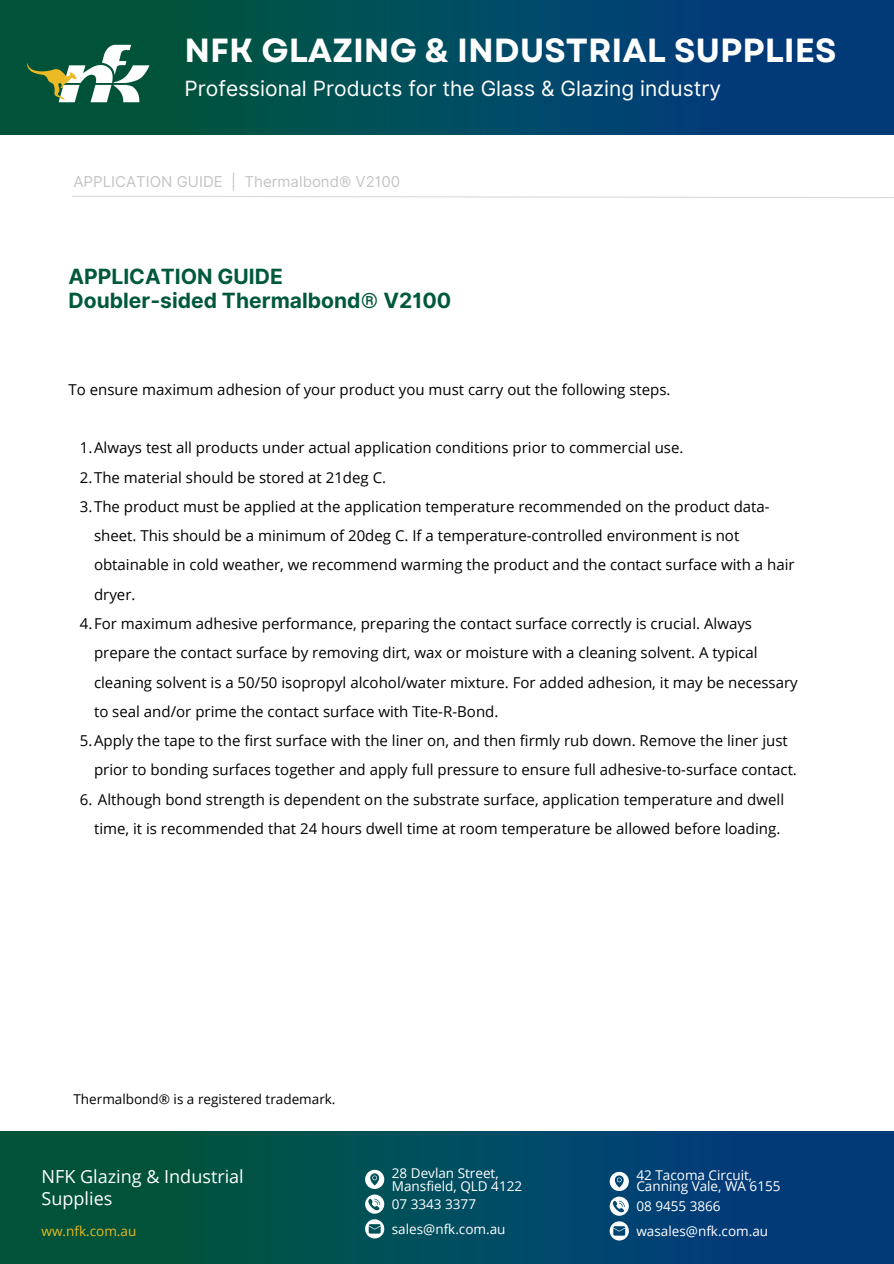
<style>
.page{position:relative;width:894px;height:1264px;background:#fff}
.page>*{position:absolute;margin:0;border:0;box-sizing:border-box;transform-origin:0 0}
.t1{font:700 33.45px "Garet";color:#fff}
.t2{font:21px "Inter";color:#fff}
.t3{font:700 21px "Inter";color:#00583d}
.t4{font:18px/22.5px "Open Sans";color:#fff}
.t5{font:15px/29.2px "Open Sans";color:#000}
.t6{font:15px "Inter";color:#c4c4c4}
.t7{font:13.5px "Open Sans";color:#fff}
.t8{font:13.5px "Open Sans";color:#000}
.t9{font:13.5px "Open Sans";color:#ecba25}
</style>
<div class="page">
<img style="left:0;top:1131px;width:893px;height:132px">
<img style="left:0;top:0;width:893px;height:135px">
<img style="left:24px;top:32px;width:131px;height:82px">
<svg style="left:365px;top:1194px;width:19px;height:19px"></svg>
<svg style="left:365px;top:1169px;width:19px;height:19px"></svg>
<svg style="left:365px;top:1219px;width:19px;height:19px"></svg>
<svg style="left:609px;top:1148px;width:79px;height:92px;background:#16527f"></svg>
<svg style="left:72px;top:195px;width:821px;height:3px"></svg>
<p class="t1" style="left:184px;top:26px;width:653px">NFK GLAZING &amp; INDUSTRIAL SUPPLIES</p>
<p class="t2" style="left:184px;top:75px;width:538px">Professional Products for the Glass &amp; Glazing industry</p>
<p class="t6" style="left:73px;top:172px;width:328px">APPLICATION GUIDE | Thermalbond® V2100</p>
<p class="t3" style="left:68px;top:263px;width:216px">APPLICATION GUIDE</p>
<p class="t3" style="left:68px;top:288px;width:384px">Doubler-sided Thermalbond® V2100</p>
<p class="t5" style="left:68px;top:374px;width:603px">To ensure maximum adhesion of your product you must carry out the following steps.</p>
<p class="t5" style="left:80px;top:433px;width:605px">1.Always test all products under actual application conditions prior to commercial use.</p>
<p class="t5" style="left:80px;top:462px;width:307px">2.The material should be stored at 21deg C.</p>
<p class="t5" style="left:94px;top:491px;width:702px;text-indent:-14px">3.The product must be applied at the application temperature recommended on the product data&shy;sheet. This should be a minimum of 20deg C. If a temperature-controlled environment is not obtainable in cold weather, we recommend warming the product and the contact surface with a hair dryer.</p>
<p class="t5" style="left:94px;top:608px;width:705px;text-indent:-14px">4.For maximum adhesive performance, preparing the contact surface correctly is crucial. Always prepare the contact surface by removing dirt, wax or moisture with a cleaning solvent. A typical cleaning solvent is a 50/50 isopropyl alcohol/water mixture. For added adhesion, it may be necessary to seal and/or prime the contact surface with Tite-R-Bond.</p>
<p class="t5" style="left:94px;top:725px;width:704px;text-indent:-14px">5.Apply the tape to the first surface with the liner on, and then firmly rub down. Remove the liner just prior to bonding surfaces together and apply full pressure to ensure full adhesive-to-surface contact.</p>
<p class="t5" style="left:80px;top:784px;width:705px;text-align:right">6. Although bond strength is dependent on the substrate surface, application temperature and dwell time, it is recommended that 24 hours dwell time at room temperature be allowed before loading.</p>
<p class="t8" style="left:73px;top:1089px;width:263px">Thermalbond® is a registered trademark.</p>
<p class="t4" style="left:42px;top:1164px;width:204px">NFK Glazing &amp; Industrial<br>Supplies</p>
<p class="t7" style="left:392px;top:1163px;width:108px">28 Devlan Street,</p>
<p class="t7" style="left:636px;top:1165px;width:117px">42 Tacoma Circuit,</p>
<p class="t7" style="left:636px;top:1176px;width:145px">Canning Vale, WA 6155</p>
<p class="t7" style="left:392px;top:1176px;width:132px">Mansfield, QLD 4122</p>
<p class="t7" style="left:392px;top:1219px;width:115px">sales@nfk.com.au</p>
<p class="t7" style="left:392px;top:1194px;width:86px">07 3343 3377</p>
<p class="t7" style="left:636px;top:1196px;width:86px">08 9455 3866</p>
<p class="t9" style="left:42px;top:1221px;width:96px">ww.nfk.com.au</p>
<p class="t7" style="left:636px;top:1221px;width:133px">wasales@nfk.com.au</p>
</div>
